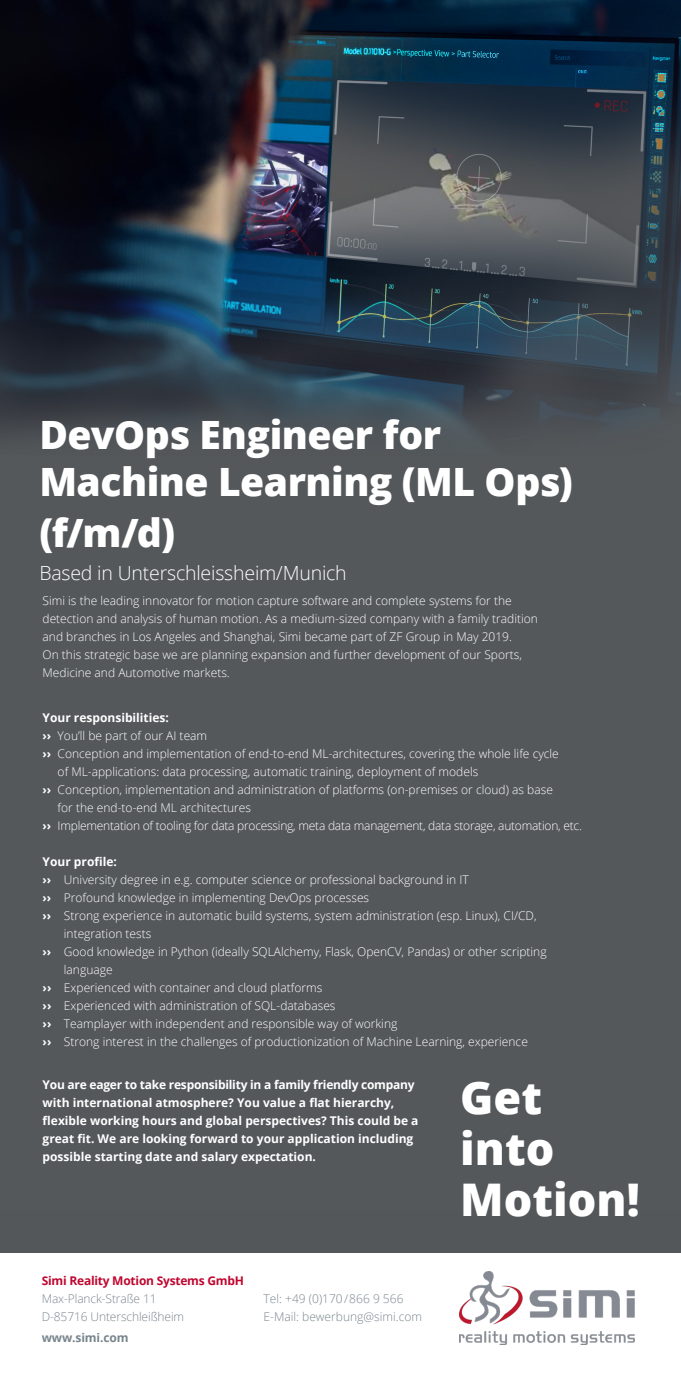
<style>
.page{position:relative;width:681px;height:1382px;background:#fff}
.page>*{position:absolute;margin:0;border:0;box-sizing:border-box;transform-origin:0 0}
.t1{font:800 45px/51px "Open Sans";color:#fff}
.t2{font:800 39px/46.8px "Open Sans";letter-spacing:-.01em;color:#fff}
.t3{font:300 19.5px "Open Sans";letter-spacing:-.01em;color:#fff}
.t4{font:300 12px/18px "Open Sans";color:#fff}
.t5{font:700 12px/18px "Open Sans";color:#fff}
.t6{font:300 12px "Open Sans";letter-spacing:-.02em;color:#fff}
.t7{font:300 12px/18px "Open Sans";letter-spacing:-.01em;color:#79858d}
.t8{font:700 12px "Open Sans";letter-spacing:-.02em;color:#c00630}
.t9{font:700 12px "Open Sans";letter-spacing:-.01em;color:#79858d}
.s1{font-weight:700}
</style>
<div class="page">
<div style="left:0;top:1206px;width:680px;height:46px;background:#54575a"></div>
<img style="left:0;top:0;width:680px;height:1206px">
<img style="left:459px;top:1272px;width:175px;height:73px">
<h2 class="t2" style="left:39px;top:410px;width:534px">DevOps Engineer for<br>Machine Learning (ML Ops)</h2>
<h2 class="t2" style="left:39px;top:507px;width:137px">(f/m/d)</h2>
<h3 class="t3" style="left:39px;top:559px;width:309px">Based in Unterschleissheim/Munich</h3>
<p class="t4" style="left:43px;top:591px;width:496px">Simi is the leading innovator for motion capture software and complete systems for the detection and analysis of human motion. As a medium-sized company with a family tradition and branches in Los Angeles and Shanghai, Simi became part of ZF Group in May 2019.<br>On this strategic base we are planning expansion and further development of our Sports, Medicine and Automotive markets.</p>
<p class="t5" style="left:43px;top:708px;width:128px">Your responsibilities:</p>
<p class="t4" style="left:43px;top:726px;width:166px"><span class="s1">››</span> You’ll be part of our AI team</p>
<p class="t4" style="left:43px;top:744px;width:517px"><span class="s1">››</span> Conception and implementation of end-to-end ML-architectures, covering the whole life cycle</p>
<p class="t4" style="left:58px;top:762px;width:422px">of ML-applications: data processing, automatic training, deployment of models</p>
<p class="t4" style="left:43px;top:780px;width:511px"><span class="s1">››</span> Conception, implementation and administration of platforms (on-premises or cloud) as base</p>
<p class="t4" style="left:58px;top:798px;width:195px">for the end-to-end ML architectures</p>
<p class="t6" style="left:43px;top:817px;width:540px"><span class="s1">››</span> Implementation of tooling for data processing, meta data management, data storage, automation, etc.</p>
<p class="t5" style="left:43px;top:852px;width:76px">Your profile:</p>
<p class="t4" style="left:43px;top:870px;width:427px"><span class="s1">››</span> University degree in e.g. computer science or professional background in IT</p>
<p class="t4" style="left:43px;top:888px;width:328px"><span class="s1">››</span> Profound knowledge in implementing DevOps processes</p>
<p class="t4" style="left:43px;top:906px;width:495px"><span class="s1">››</span> Strong experience in automatic build systems, system administration (esp. Linux), CI/CD,</p>
<p class="t4" style="left:64px;top:924px;width:89px">integration tests</p>
<p class="t4" style="left:43px;top:942px;width:505px"><span class="s1">››</span> Good knowledge in Python (ideally SQLAlchemy, Flask, OpenCV, Pandas) or other scripting</p>
<p class="t4" style="left:64px;top:960px;width:50px">language</p>
<p class="t4" style="left:43px;top:978px;width:281px"><span class="s1">››</span> Experienced with container and cloud platforms</p>
<p class="t4" style="left:43px;top:996px;width:294px"><span class="s1">››</span> Experienced with administration of SQL-databases</p>
<p class="t4" style="left:43px;top:1014px;width:356px"><span class="s1">››</span> Teamplayer with independent and responsible way of working</p>
<p class="t4" style="left:43px;top:1032px;width:486px"><span class="s1">››</span> Strong interest in the challenges of productionization of Machine Learning, experience</p>
<p class="t5" style="left:43px;top:1075px;width:377px">You are eager to take responsibility in a family friendly company with international atmosphere? You value a flat hierarchy, flexible working hours and global perspectives? This could be a great fit. We are looking forward to your application including possible starting date and salary expectation.</p>
<h1 class="t1" style="left:460px;top:1070px;width:181px">Get into<br>Motion!</h1>
<p class="t8" style="left:42px;top:1272px;width:203px">Simi Reality Motion Systems GmbH</p>
<p class="t7" style="left:42px;top:1290px;width:144px">Max-Planck-Straße 11<br>D-85716 Unterschleißheim</p>
<p class="t9" style="left:42px;top:1329px;width:88px">www.simi.com</p>
<p class="t7" style="left:263px;top:1290px;width:160px">Tel: +49 (0)170 / 866 9 566<br>E-Mail: bewerbung@simi.com</p>
</div>
